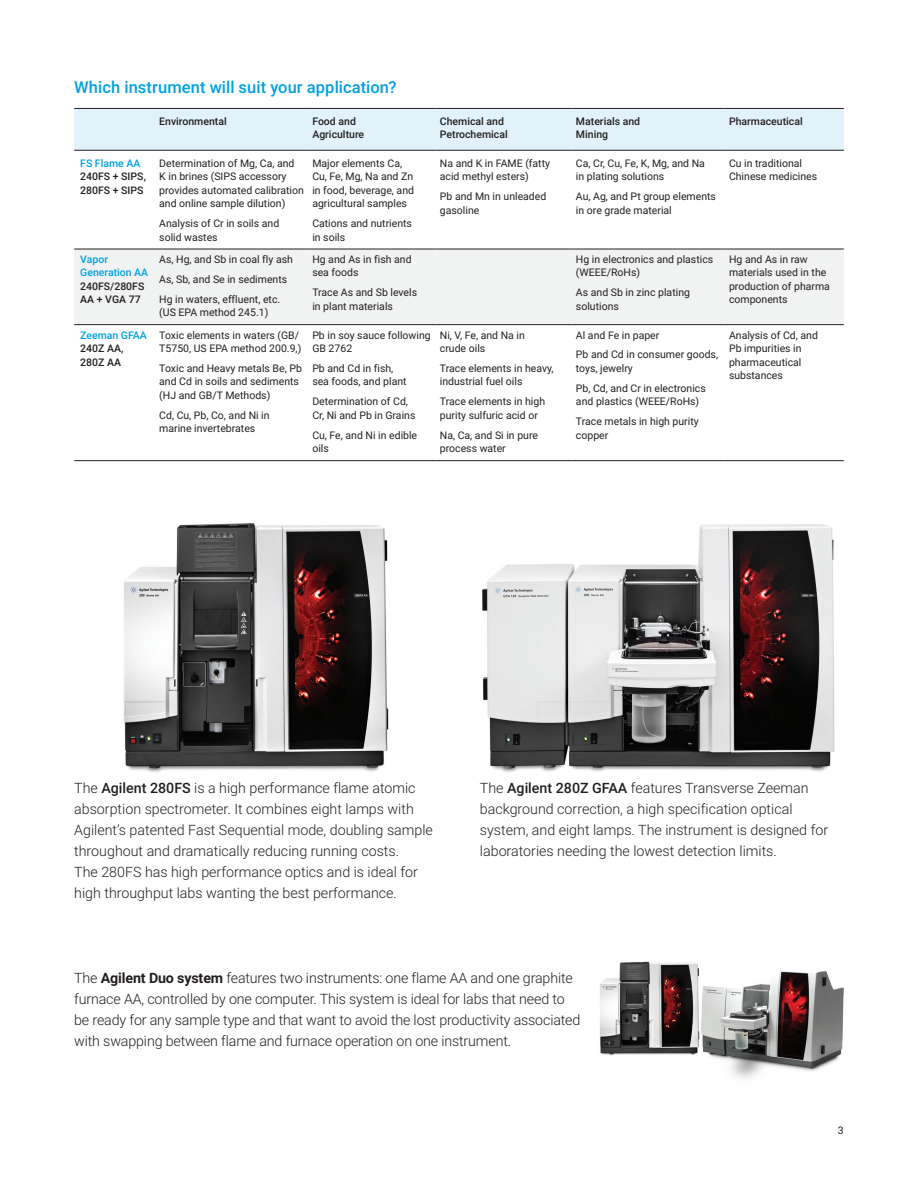
<style>
.page{position:relative;width:918px;height:1188px;background:#fff}
.page>*{position:absolute;margin:0;border:0;box-sizing:border-box;transform-origin:0 0}
.BROCHURE_subhead_blu{font:500 16.5px "Roboto";letter-spacing:.005em;color:#00a1e3}
.BROCHURE_text_black{font:300 14.25px/21px "Roboto";color:#231f20}
.DATA_table_text{font:10.5px/13.5px "Roboto";color:#231f20}
.DATA_table_text_head{font:500 10.5px/13.5px "Roboto";color:#231f20}
.s1{color:#00a1e3}
.s2{font-weight:500}
.s3{font-weight:700}
</style>
<div class="page">
<img style="left:123px;top:523px;width:266px;height:249px">
<img style="left:482px;top:524px;width:353px;height:248px">
<div style="left:74px;top:109px;width:770px;height:41px;background:#e1f2fb"></div>
<div style="left:74px;top:250px;width:770px;height:74px;background:#f1f2f2"></div>
<hr style="left:74px;top:108px;width:81px;height:1px;background:#231f20">
<hr style="left:155px;top:108px;width:153px;height:1px;background:#231f20">
<hr style="left:308px;top:108px;width:128px;height:1px;background:#231f20">
<hr style="left:436px;top:108px;width:136px;height:1px;background:#231f20">
<hr style="left:572px;top:108px;width:153px;height:1px;background:#231f20">
<hr style="left:725px;top:108px;width:119px;height:1px;background:#231f20">
<hr style="left:74px;top:150px;width:81px;height:1px;background:#231f20">
<hr style="left:155px;top:150px;width:153px;height:1px;background:#231f20">
<hr style="left:308px;top:150px;width:128px;height:1px;background:#231f20">
<hr style="left:436px;top:150px;width:136px;height:1px;background:#231f20">
<hr style="left:572px;top:150px;width:153px;height:1px;background:#231f20">
<hr style="left:725px;top:150px;width:119px;height:1px;background:#231f20">
<hr style="left:74px;top:249px;width:81px;height:1px;background:#231f20">
<hr style="left:155px;top:249px;width:153px;height:1px;background:#231f20">
<hr style="left:308px;top:249px;width:128px;height:1px;background:#231f20">
<hr style="left:436px;top:249px;width:136px;height:1px;background:#231f20">
<hr style="left:572px;top:249px;width:153px;height:1px;background:#231f20">
<hr style="left:725px;top:249px;width:119px;height:1px;background:#231f20">
<hr style="left:74px;top:324px;width:81px;height:1px;background:#231f20">
<hr style="left:155px;top:324px;width:153px;height:1px;background:#231f20">
<hr style="left:308px;top:324px;width:128px;height:1px;background:#231f20">
<hr style="left:436px;top:324px;width:136px;height:1px;background:#231f20">
<hr style="left:572px;top:324px;width:153px;height:1px;background:#231f20">
<hr style="left:725px;top:324px;width:119px;height:1px;background:#231f20">
<hr style="left:74px;top:460px;width:81px;height:1px;background:#231f20">
<hr style="left:155px;top:460px;width:153px;height:1px;background:#231f20">
<hr style="left:308px;top:460px;width:128px;height:1px;background:#231f20">
<hr style="left:436px;top:460px;width:136px;height:1px;background:#231f20">
<hr style="left:572px;top:460px;width:153px;height:1px;background:#231f20">
<hr style="left:725px;top:460px;width:119px;height:1px;background:#231f20">
<img style="left:600px;top:961px;width:95px;height:94px">
<img style="left:691px;top:963px;width:153px;height:116px">
<p class="BROCHURE_subhead_blu" style="left:74px;top:76px;width:324px">Which instrument will suit your application?</p>
<p class="DATA_table_text_head" style="left:159px;top:114px;width:69px">Environmental</p>
<p class="DATA_table_text_head" style="left:312px;top:114px;width:53px">Food and<br>Agriculture</p>
<p class="DATA_table_text_head" style="left:440px;top:114px;width:69px">Chemical and<br>Petrochemical</p>
<p class="DATA_table_text_head" style="left:576px;top:114px;width:66px">Materials and<br>Mining</p>
<p class="DATA_table_text_head" style="left:729px;top:114px;width:75px">Pharmaceutical</p>
<p class="DATA_table_text_head" style="left:80px;top:156px;width:67px"><span class="s1">FS Flame AA<br></span>240FS + SIPS,<br>280FS + SIPS</p>
<p class="DATA_table_text" style="left:159px;top:156px;width:146px">Determination of Mg, Ca, and<br>K in brines (SIPS accessory provides automated calibration and online sample dilution)</p>
<p class="DATA_table_text" style="left:159px;top:216px;width:121px">Analysis of Cr in soils and solid wastes</p>
<p class="DATA_table_text" style="left:440px;top:156px;width:112px">Na and K in FAME (fatty acid methyl esters)</p>
<p class="DATA_table_text" style="left:440px;top:189px;width:108px">Pb and Mn in unleaded gasoline</p>
<p class="DATA_table_text" style="left:312px;top:156px;width:103px">Major elements Ca,<br>Cu, Fe, Mg, Na and Zn in food, beverage, and agricultural samples</p>
<p class="DATA_table_text" style="left:312px;top:216px;width:101px">Cations and nutrients in soils</p>
<p class="DATA_table_text" style="left:576px;top:156px;width:131px">Ca, Cr, Cu, Fe, K, Mg, and Na in plating solutions</p>
<p class="DATA_table_text" style="left:576px;top:189px;width:142px">Au, Ag, and Pt group elements in ore grade material</p>
<p class="DATA_table_text" style="left:729px;top:156px;width:90px">Cu in traditional<br>Chinese medicines</p>
<p class="DATA_table_text_head" style="left:80px;top:252px;width:70px"><span class="s1">Vapor<br>Generation AA<br></span>240FS/280FS<br>AA + VGA 77</p>
<p class="DATA_table_text" style="left:159px;top:252px;width:135px">As, Hg, and Sb in coal fly ash</p>
<p class="DATA_table_text" style="left:159px;top:272px;width:129px">As, Sb, and Se in sediments</p>
<p class="DATA_table_text" style="left:159px;top:292px;width:123px">Hg in waters, effluent, etc. (US EPA method 245.1)</p>
<p class="DATA_table_text_head" style="left:80px;top:328px;width:68px"><span class="s1">Zeeman GFAA<br></span>240Z AA,<br>280Z AA</p>
<p class="DATA_table_text" style="left:159px;top:328px;width:144px">Toxic elements in waters (GB/<br>T5750, US EPA method 200.9,)</p>
<p class="DATA_table_text" style="left:159px;top:361px;width:144px">Toxic and Heavy metals Be, Pb and Cd in soils and sediments (HJ and GB/T Methods)</p>
<p class="DATA_table_text" style="left:159px;top:408px;width:112px">Cd, Cu, Pb, Co, and Ni in marine invertebrates</p>
<p class="DATA_table_text" style="left:312px;top:252px;width:101px">Hg and As in fish and sea foods</p>
<p class="DATA_table_text" style="left:312px;top:285px;width:106px">Trace As and Sb levels in plant materials</p>
<p class="DATA_table_text" style="left:312px;top:328px;width:120px">Pb in soy sauce following<br>GB 2762</p>
<p class="DATA_table_text" style="left:312px;top:361px;width:96px">Pb and Cd in fish, sea foods, and plant</p>
<p class="DATA_table_text" style="left:312px;top:394px;width:105px">Determination of Cd,<br>Cr, Ni and Pb in Grains</p>
<p class="DATA_table_text" style="left:312px;top:428px;width:106px">Cu, Fe, and Ni in edible oils</p>
<p class="DATA_table_text" style="left:440px;top:328px;width:86px">Ni, V, Fe, and Na in crude oils</p>
<p class="DATA_table_text" style="left:440px;top:361px;width:115px">Trace elements in heavy, industrial fuel oils</p>
<p class="DATA_table_text" style="left:440px;top:394px;width:107px">Trace elements in high purity sulfuric acid or</p>
<p class="DATA_table_text" style="left:440px;top:428px;width:100px">Na, Ca, and Si in pure process water</p>
<p class="DATA_table_text" style="left:576px;top:252px;width:139px">Hg in electronics and plastics (WEEE/RoHs)</p>
<p class="DATA_table_text" style="left:576px;top:285px;width:116px">As and Sb in zinc plating solutions</p>
<p class="DATA_table_text" style="left:576px;top:328px;width:85px">Al and Fe in paper</p>
<p class="DATA_table_text" style="left:576px;top:348px;width:144px">Pb and Cd in consumer goods, toys, jewelry</p>
<p class="DATA_table_text" style="left:576px;top:381px;width:131px">Pb, Cd, and Cr in electronics and plastics (WEEE/RoHs)</p>
<p class="DATA_table_text" style="left:576px;top:414px;width:124px">Trace metals in high purity copper</p>
<p class="DATA_table_text" style="left:729px;top:252px;width:102px">Hg and As in raw materials used in the production of pharma components</p>
<p class="DATA_table_text" style="left:729px;top:328px;width:90px">Analysis of Cd, and<br>Pb impurities in pharmaceutical substances</p>
<p class="BROCHURE_text_black" style="left:74px;top:777px;width:360px">The <span class="s2">Agilent 280FS</span> is a high performance flame atomic absorption spectrometer. It combines eight lamps with Agilent’s patented Fast Sequential mode, doubling sample throughout and dramatically reducing running costs.<br>The 280FS has high performance optics and is ideal for high throughput labs wanting the best performance.</p>
<p class="BROCHURE_text_black" style="left:480px;top:777px;width:350px">The <span class="s2">Agilent 280Z GFAA</span> features Transverse Zeeman background correction, a high specification optical system, and eight lamps. The instrument is designed for laboratories needing the lowest detection limits.</p>
<p class="BROCHURE_text_black" style="left:74px;top:967px;width:508px">The <span class="s3">Agilent Duo system</span> features two instruments: one flame AA and one graphite furnace AA, controlled by one computer. This system is ideal for labs that need to be ready for any sample type and that want to avoid the lost productivity associated with swapping between flame and furnace operation on one instrument.</p>
<p class="DATA_table_text" style="left:838px;top:1123px;width:7px">3</p>
</div>
